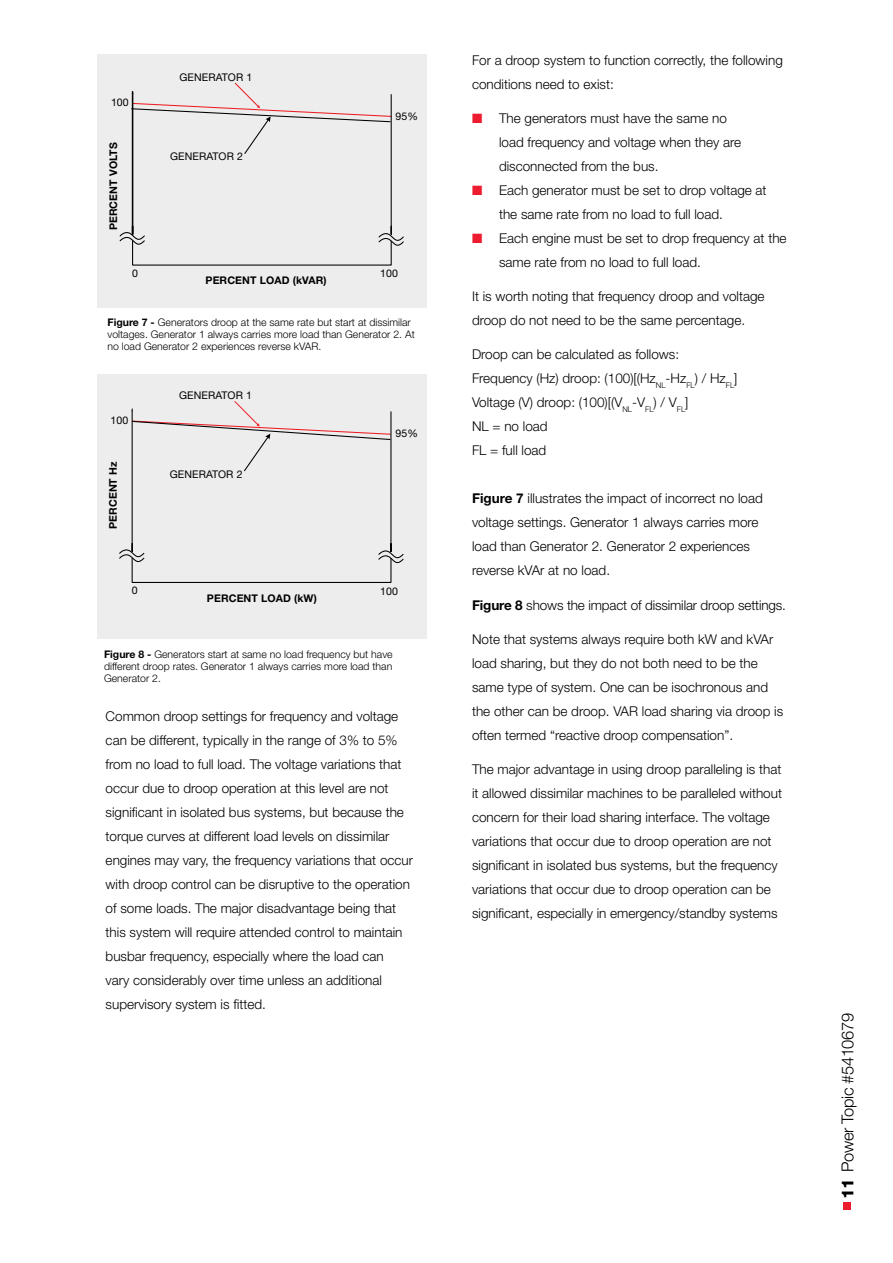
<style>
.page{position:relative;width:893px;height:1263px;background:#fff}
.page>*{position:absolute;margin:0;border:0;box-sizing:border-box;transform-origin:0 0}
.t1{font:300 16.5px "Helvetica Neue";letter-spacing:-.02em;color:#000}
.t2{font:300 13.5px/24px "Helvetica Neue";color:#000}
.t3{font:300 10.5px/12px "Helvetica Neue";color:#000}
.t4{font:10.5px "Helvetica Neue";letter-spacing:.01em;color:#000}
.t5{font:700 10.5px "Helvetica Neue";letter-spacing:.01em;color:#000}
.s1{font-weight:700}
.s2{color:#ed1c2e}
.s3{font-weight:800}
</style>
<div class="page">
<div style="left:844px;top:1202px;width:7px;height:7px;background:#ed1c2e"></div>
<div style="left:97px;top:54px;width:329px;height:253px;background:#ededee"></div>
<svg style="left:119px;top:231px;width:26px;height:14px"></svg>
<hr style="left:132px;top:94px;width:1px;height:140px;background:#000">
<svg style="left:378px;top:232px;width:26px;height:14px"></svg>
<hr style="left:391px;top:95px;width:1px;height:139px;background:#000">
<svg style="left:131px;top:82px;width:261px;height:73px"></svg>
<div style="left:97px;top:374px;width:329px;height:265px;background:#ededee"></div>
<svg style="left:119px;top:549px;width:26px;height:14px"></svg>
<hr style="left:132px;top:411px;width:1px;height:141px;background:#000">
<svg style="left:378px;top:550px;width:26px;height:14px"></svg>
<div style="left:132px;top:558px;width:259px;height:25px;border:1px solid #000"></div>
<hr style="left:390px;top:412px;width:1px;height:140px;background:#000">
<svg style="left:131px;top:401px;width:260px;height:71px"></svg>
<p class="t4" style="left:111px;top:96px;width:19px">100</p>
<p class="t5" style="left:107px;top:230px;width:89px;rotate:-90deg">PERCENT VOLTS</p>
<p class="t4" style="left:132px;top:267px;width:7px">0</p>
<p class="t4" style="left:180px;top:71px;width:74px">GENERATOR 1</p>
<p class="t4" style="left:170px;top:150px;width:74px">GENERATOR 2</p>
<p class="t5" style="left:206px;top:274px;width:123px">PERCENT LOAD (kVAR)</p>
<p class="t4" style="left:396px;top:110px;width:24px">95%</p>
<p class="t4" style="left:380px;top:267px;width:19px">100</p>
<p class="t3" style="left:107px;top:316px;width:309px"><span class="s1">Figure 7 -</span> Generators droop at the same rate but start at dissimilar voltages. Generator 1 always carries more load than Generator 2. At no load Generator 2 experiences reverse kVAR.</p>
<p class="t4" style="left:179px;top:389px;width:74px">GENERATOR 1</p>
<p class="t4" style="left:111px;top:414px;width:19px">100</p>
<p class="t5" style="left:107px;top:529px;width:69px;rotate:-90deg">PERCENT Hz</p>
<p class="t4" style="left:132px;top:584px;width:7px">0</p>
<p class="t4" style="left:170px;top:468px;width:74px">GENERATOR 2</p>
<p class="t5" style="left:207px;top:591px;width:111px">PERCENT LOAD (kW)</p>
<p class="t4" style="left:395px;top:427px;width:24px">95%</p>
<p class="t4" style="left:380px;top:585px;width:19px">100</p>
<p class="t3" style="left:104px;top:648px;width:290px;text-align:justify"><span class="s1">Figure 8 -</span> Generators start at same no load frequency but have different droop rates. Generator 1 always carries more load than Generator 2.</p>
<p class="t2" style="left:106px;top:704px;width:309px">Common droop settings for frequency and voltage can be different, typically in the range of 3% to 5% from no load to full load. The voltage variations that occur due to droop operation at this level are not significant in isolated bus systems, but because the torque curves at different load levels on dissimilar engines may vary, the frequency variations that occur with droop control can be disruptive to the operation of some loads. The major disadvantage being that this system will require attended control to maintain busbar frequency, especially where the load can<br>vary considerably over time unless an additional supervisory system is fitted.</p>
<p class="t2" style="left:472px;top:48px;width:312px">For a droop system to function correctly, the following conditions need to exist:</p>
<p class="t2" style="left:499px;top:106px;width:244px;text-indent:-27px"><span class="s2">■</span> The generators must have the same no load frequency and voltage when they are disconnected from the bus.</p>
<p class="t2" style="left:499px;top:178px;width:269px;text-indent:-27px"><span class="s2">■</span> Each generator must be set to drop voltage at the same rate from no load to full load.</p>
<p class="t2" style="left:499px;top:226px;width:289px;text-indent:-27px"><span class="s2">■</span> Each engine must be set to drop frequency at the same rate from no load to full load.</p>
<p class="t2" style="left:472px;top:284px;width:294px">It is worth noting that frequency droop and voltage droop do not need to be the same percentage.</p>
<p class="t2" style="left:472px;top:342px;width:267px">Droop can be calculated as follows:<br>Frequency (Hz) droop: (100)[(Hz<sub>NL</sub>-Hz<sub>FL</sub>) / Hz<sub>FL</sub>]<br>Voltage (V) droop: (100)[(V<sub>NL</sub>-V<sub>FL</sub>) / V<sub>FL</sub>]<br>NL = no load<br>FL = full load</p>
<p class="t2" style="left:472px;top:486px;width:292px"><span class="s1">Figure 7</span> illustrates the impact of incorrect no load voltage settings. Generator 1 always carries more load than Generator 2. Generator 2 experiences reverse kVAr at no load.</p>
<p class="t2" style="left:472px;top:592px;width:315px"><span class="s1">Figure 8</span> shows the impact of dissimilar droop settings.</p>
<p class="t2" style="left:472px;top:627px;width:313px">Note that systems always require both kW and kVAr load sharing, but they do not both need to be the same type of system. One can be isochronous and the other can be droop. VAR load sharing via droop is often termed “reactive droop compensation”.</p>
<p class="t2" style="left:472px;top:757px;width:312px">The major advantage in using droop paralleling is that it allowed dissimilar machines to be paralleled without concern for their load sharing interface. The voltage variations that occur due to droop operation are not significant in isolated bus systems, but the frequency variations that occur due to droop operation can be significant, especially in emergency/standby systems</p>
<p class="t1" style="left:837px;top:1199px;width:188px;rotate:-90deg"><span class="s3">11</span> Power Topic #5410679</p>
</div>
